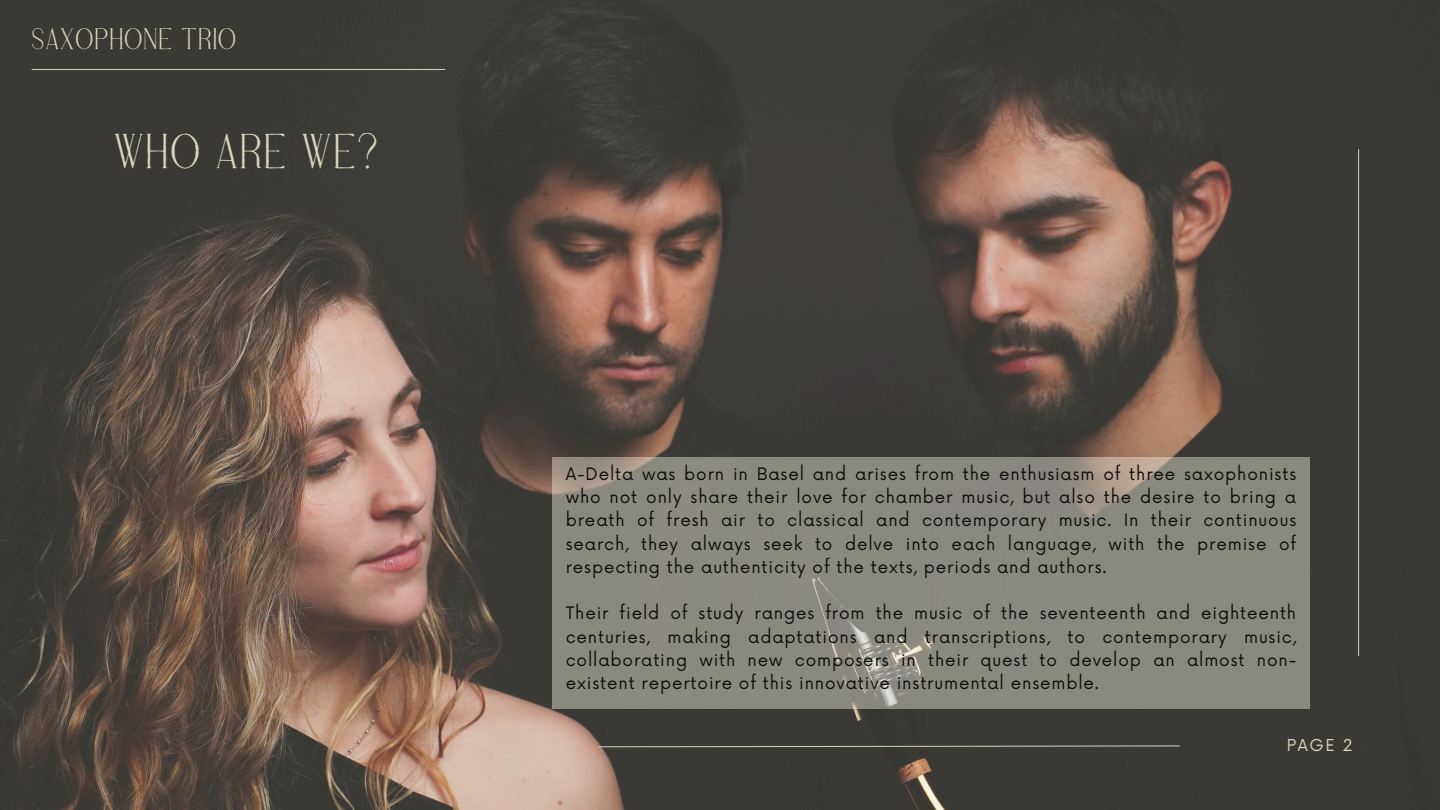
<style>
.page{position:relative;width:1440px;height:810px;background:#fff}
.page>*{position:absolute;margin:0;border:0;box-sizing:border-box;transform-origin:0 0}
.t1{font:49.2px "Stolen Love Rough";letter-spacing:.025em;color:#dbd5ba}
.t2{font:30px "Stolen Love Rough";letter-spacing:.025em;color:#dbd5ba}
.t3{font:16.8px/23.2px "Now";letter-spacing:.05em;color:#0d0d0c;text-align:justify}
.t4{font:16px "Now";color:#dbd5ba}
</style>
<div class="page">
<img style="left:0;top:0;width:1440px;height:810px">
<hr style="left:32px;top:69px;width:413px;height:1px;background:#dbd5ba">
<svg style="left:598px;top:745px;width:582px;height:3px"></svg>
<hr style="left:1358px;top:149px;width:1px;height:507px;background:#dbd5ba">
<div style="left:553px;top:457px;width:757px;height:251px;background:#8a8980"></div>
<p class="t2" style="left:32px;top:25px;width:206px">SAXOPHONE TRIO</p>
<h2 class="t1" style="left:114px;top:130px;width:266px">WHO ARE WE?</h2>
<h1 class="t3" style="left:566px;top:463px;width:732px">A-Delta was born in Basel and arises from the enthusiasm of three saxophonists who not only share their love for chamber music, but also the desire to bring a breath of fresh air to classical and contemporary music. In their continuous search, they always seek to delve into each language, with the premise of respecting the authenticity of the texts, periods and authors.</h1>
<p class="t3" style="left:566px;top:603px;width:732px">Their field of study ranges from the music of the seventeenth and eighteenth centuries, making adaptations and transcriptions, to contemporary music, collaborating with new composers in their quest to develop an almost non&shy;existent repertoire of this innovative instrumental ensemble.</p>
<p class="t4" style="left:1287px;top:736px;width:67px">PAGE 2</p>
</div>
